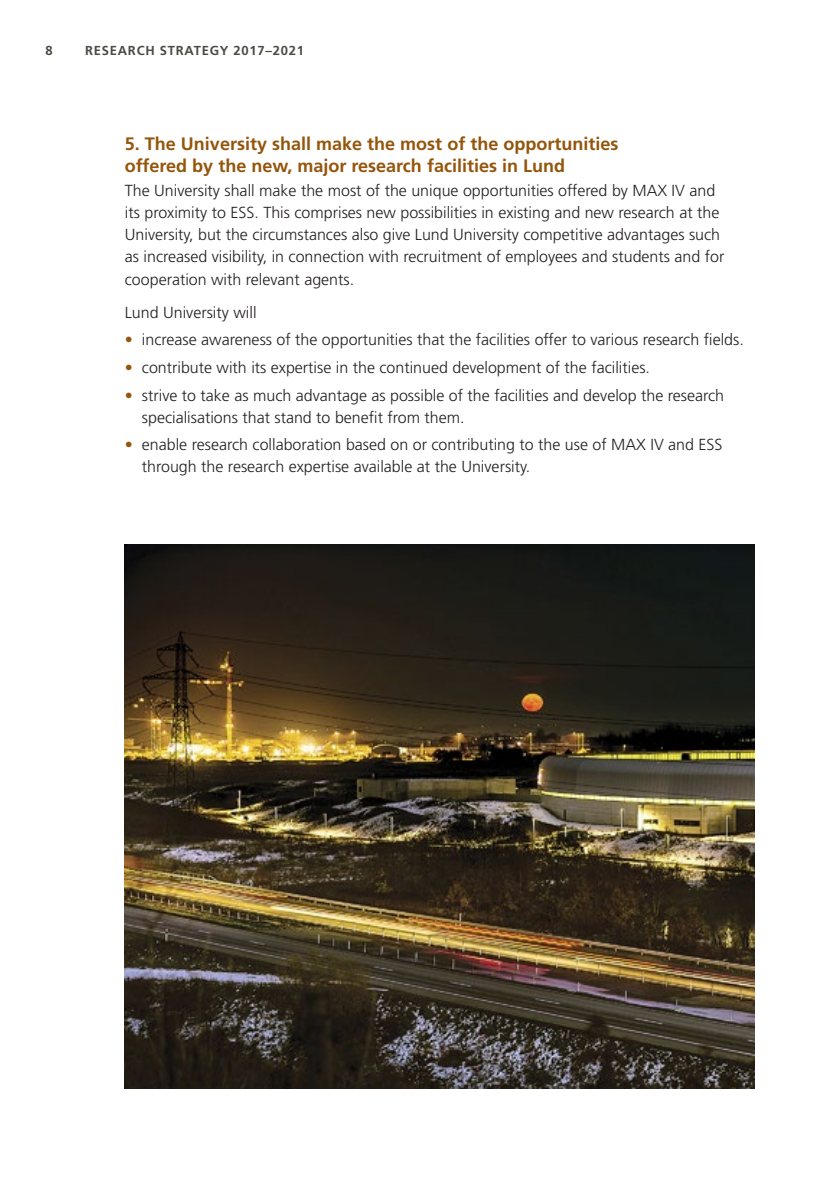
<style>
.page{position:relative;width:840px;height:1191px;background:#fff}
.page>*{position:absolute;margin:0;border:0;box-sizing:border-box;transform-origin:0 0}
.t1{font:700 18px/22px "Frutiger LT Std";color:#94550c}
.t2{font:300 16px/22px "Frutiger LT Std";color:#231f20}
.t3{font:700 13px "Frutiger LT Std";letter-spacing:.06em;color:#4c4b43}
.s1{color:#94550c}
</style>
<div class="page">
<img style="left:125px;top:544px;width:629px;height:545px">
<p class="t3" style="left:45px;top:43px;width:9px">8</p>
<p class="t3" style="left:85px;top:43px;width:220px">RESEARCH STRATEGY 2017–2021</p>
<p class="t1" style="left:125px;top:132px;width:495px">5. The University shall make the most of the opportunities offered by the new, major research facilities in Lund</p>
<p class="t2" style="left:125px;top:180px;width:600px">The University shall make the most of the unique opportunities offered by MAX IV and its proximity to ESS. This comprises new possibilities in existing and new research at the University, but the circumstances also give Lund University competitive advantages such as increased visibility, in connection with recruitment of employees and students and for cooperation with relevant agents.</p>
<p class="t2" style="left:125px;top:301px;width:133px">Lund University will</p>
<p class="t2" style="left:125px;top:329px;width:620px"><span class="s1">•</span> increase awareness of the opportunities that the facilities offer to various research fields.</p>
<p class="t2" style="left:125px;top:356px;width:526px"><span class="s1">•</span> contribute with its expertise in the continued development of the facilities.</p>
<p class="t2" style="left:142px;top:384px;width:583px;text-indent:-17px"><span class="s1">•</span> strive to take as much advantage as possible of the facilities and develop the research specialisations that stand to benefit from them.</p>
<p class="t2" style="left:142px;top:434px;width:581px;text-indent:-17px"><span class="s1">•</span> enable research collaboration based on or contributing to the use of MAX IV and ESS through the research expertise available at the University.</p>
</div>
